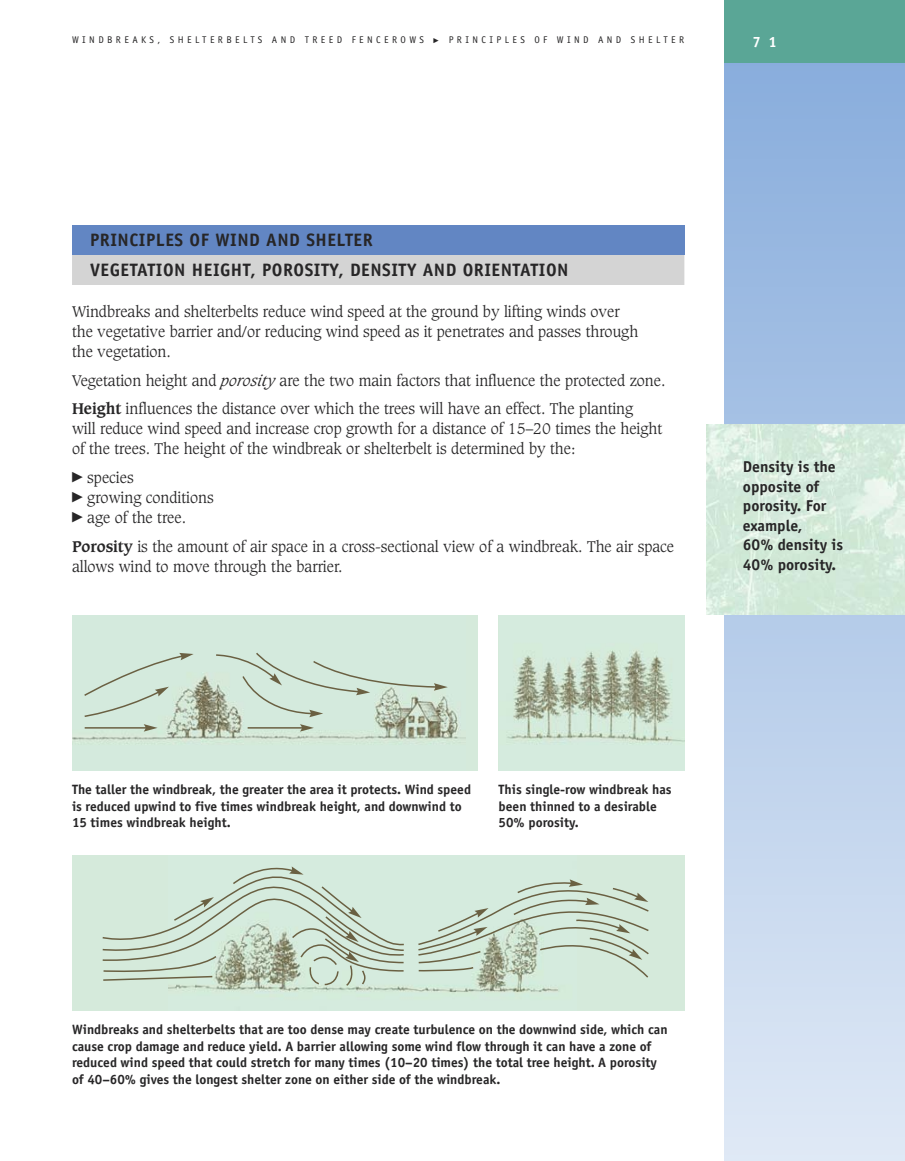
<style>
.page{position:relative;width:905px;height:1161px;background:#fff}
.page>*{position:absolute;margin:0;border:0;box-sizing:border-box;transform-origin:0 0}
.t1{font:700 18px "Officina Sans";letter-spacing:.03em;color:#272627}
.t2{font:700 15.75px/19.5px "Officina Sans";color:#272627}
.t3{font:300 15px/19.8px "Caxton";color:#272627}
.t4{font:700 15px "Officina Sans";color:#fff}
.t5{font:700 13.5px/16.5px "Officina Sans";color:#272627}
.t6{font:9.75px "Officina Sans";letter-spacing:.35em;color:#272627}
.s1{font-style:italic}
.s2{font-weight:700}
</style>
<div class="page">
<div style="left:724px;top:0;width:180px;height:63px;background:#5aa696"></div>
<svg style="left:724px;top:63px;width:180px;height:1098px;background:#b5cce9"></svg>
<div style="left:72px;top:615px;width:405px;height:156px;background:#d5eadb"></div>
<img style="left:72px;top:675px;width:393px;height:69px">
<div style="left:72px;top:855px;width:612px;height:156px;background:#d5eadb"></div>
<img style="left:169px;top:979px;width:389px;height:14px">
<img style="left:500px;top:615px;width:184px;height:156px">
<svg style="left:83px;top:653px;width:111px;height:65px"></svg>
<hr style="left:85px;top:727px;width:61px;height:2px;background:#6a6042">
<svg style="left:144px;top:724px;width:14px;height:8px"></svg>
<hr style="left:248px;top:727px;width:54px;height:2px;background:#6a6042">
<svg style="left:300px;top:724px;width:14px;height:8px"></svg>
<svg style="left:214px;top:652px;width:234px;height:65px"></svg>
<svg style="left:102px;top:866px;width:303px;height:121px"></svg>
<svg style="left:418px;top:879px;width:231px;height:100px"></svg>
<div style="left:72px;top:225px;width:612px;height:30px;background:#6286c3"></div>
<img style="left:706px;top:425px;width:198px;height:190px">
<div style="left:72px;top:255px;width:612px;height:30px;background:#d4d4d4"></div>
<p class="t6" style="left:72px;top:36px;width:353px">WINDBREAKS, SHELTERBELTS AND TREED FENCEROWS</p>
<p class="t4" style="left:752px;top:36px;width:26px">7 1</p>
<p class="t6" style="left:448px;top:36px;width:237px">PRINCIPLES OF WIND AND SHELTER</p>
<p class="t1" style="left:90px;top:233px;width:284px">PRINCIPLES OF WIND AND SHELTER</p>
<p class="t1" style="left:90px;top:263px;width:480px">VEGETATION HEIGHT, POROSITY, DENSITY AND ORIENTATION</p>
<p class="t3" style="left:72px;top:303px;width:567px">Windbreaks and shelterbelts reduce wind speed at the ground by lifting winds over the vegetative barrier and/or reducing wind speed as it penetrates and passes through the vegetation.</p>
<p class="t3" style="left:72px;top:367px;width:595px;line-height:28.8px">Vegetation height and <span class="s1">porosity</span> are the two main factors that influence the protected zone.<br><span class="s2">Height</span> influences the distance over which the trees will have an effect. The planting</p>
<p class="t3" style="left:72px;top:420px;width:591px">will reduce wind speed and increase crop growth for a distance of 15–20 times the height of the trees. The height of the windbreak or shelterbelt is determined by the:</p>
<p class="t3" style="left:87px;top:469px;width:128px">species<br>growing conditions age of the tree.</p>
<p class="t3" style="left:72px;top:537px;width:603px"><span class="s2">Porosity</span> is the amount of air space in a cross-sectional view of a windbreak. The air space allows wind to move through the barrier.</p>
<p class="t2" style="left:742px;top:458px;width:102px">Density is the opposite of porosity. For example,<br>60% density is<br>40% porosity.</p>
<p class="t5" style="left:72px;top:783px;width:400px">The taller the windbreak, the greater the area it protects. Wind speed is reduced upwind to five times windbreak height, and downwind to<br>15 times windbreak height.</p>
<p class="t5" style="left:498px;top:783px;width:174px">This single-row windbreak has been thinned to a desirable<br>50% porosity.</p>
<p class="t5" style="left:72px;top:1023px;width:597px">Windbreaks and shelterbelts that are too dense may create turbulence on the downwind side, which can cause crop damage and reduce yield. A barrier allowing some wind flow through it can have a zone of reduced wind speed that could stretch for many times (10–20 times) the total tree height. A porosity of 40–60% gives the longest shelter zone on either side of the windbreak.</p>
</div>
